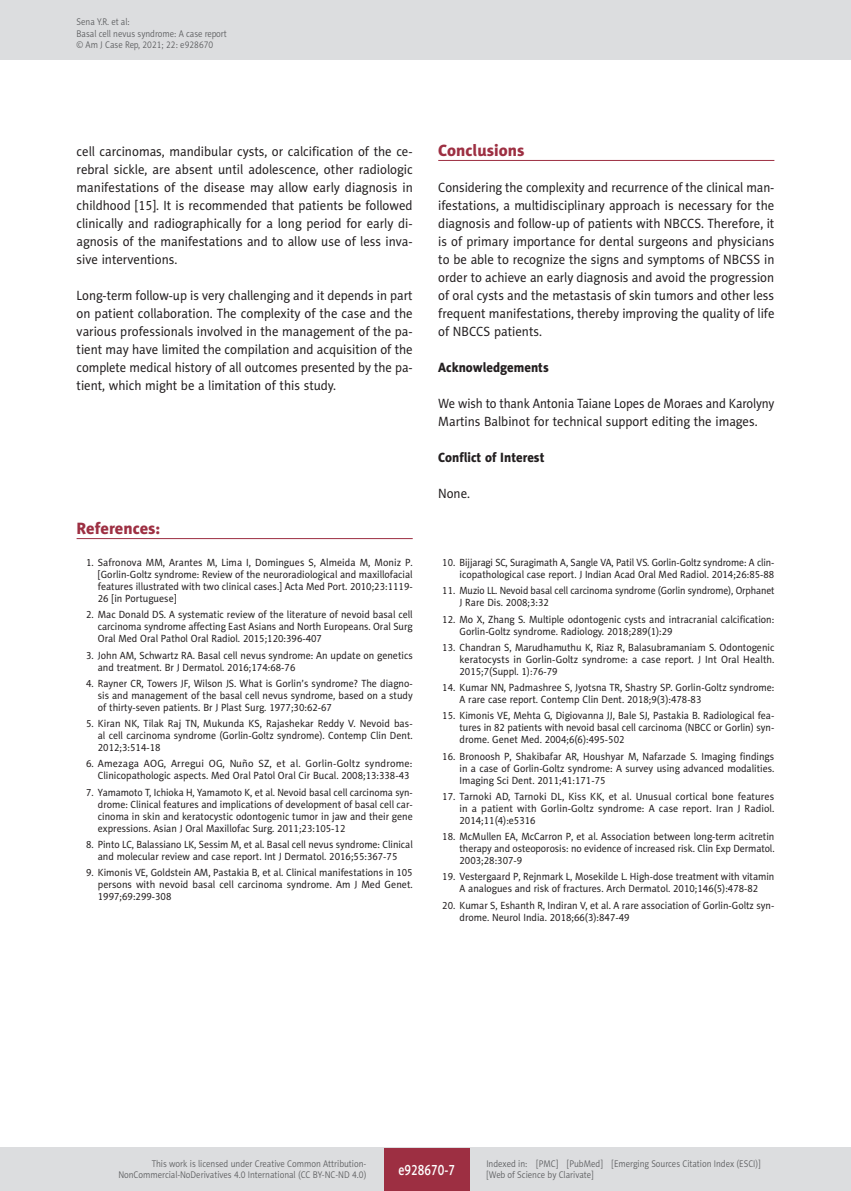
<style>
.page{position:relative;width:851px;height:1191px;background:#fff}
.page>*{position:absolute;margin:0;border:0;box-sizing:border-box;transform-origin:0 0}
.AJCR_Referencje_Tytu{font:16.5px "Naomi Sans EFN Heavy";color:#9d2f42}
.AJCR_Headline_1{font:16.5px "Naomi Sans EFN Heavy";color:#9d2f42}
.t1{font:15px "Naomi Sans EFN Medium";color:#fff;scale:.8 1}
.AJCR_Body{font:13.5px/18px "Naomi Sans EFN";color:#231f20;text-align:justify;scale:.94 1}
.AJCR_Body-2{font:13.5px/18px "Naomi Sans EFN";color:#231f20;text-align:justify;scale:.95 1}
.AJCR_Body-3{font:13.5px/18px "Naomi Sans EFN";color:#231f20;scale:.93 1}
.AJCR_Headline_2{font:13.5px "Naomi Sans EFN Heavy";color:#231f20;scale:.95 1}
.AJCR_Referencje_punk{font:10.5px/12px "Naomi Sans EFN";color:#231f20;text-align:justify;scale:.95 1}
.AJCR_Referencje_punk-2{font:10.5px/12px "Naomi Sans EFN";color:#231f20;text-align:justify;scale:.96 1}
.AJCR_Referencje_punk-3{font:10.5px/12px "Naomi Sans EFN";color:#231f20;text-align:justify;scale:.94 1}
.AJCR_Referencje_punk-4{font:10.5px/12px "Naomi Sans EFN";color:#231f20;text-align:right;scale:.93 1}
.AJCR_Referencje_punk-5{font:10.5px/12px "Naomi Sans EFN";color:#231f20;text-align:right}
.t2{font:9.75px/11.2px "Naomi Sans EFN Light";color:#57585a;scale:.9 1}
</style>
<div class="page">
<hr style="left:77px;top:538px;width:335px;height:1px;background:#9d2f42">
<hr style="left:438px;top:160px;width:336px;height:1px;background:#9d2f42">
<div style="left:0;top:0;width:850px;height:60px;background:#dcdddf"></div>
<div style="left:0;top:1148px;width:850px;height:43px;background:#dcdddf"></div>
<div style="left:384px;top:1147px;width:85px;height:43px;background:#9d2f42"></div>
<p class="t2" style="left:77px;top:16px;width:168px">Sena Y.R. et al:<br>Basal cell nevus syndrome: A case report © Am J Case Rep, 2021; 22: e928670</p>
<p class="AJCR_Body-2" style="left:77px;top:142px;width:355px">cell carcinomas, mandibular cysts, or calcification of the ce&shy;rebral sickle, are absent until adolescence, other radiologic manifestations of the disease may allow early diagnosis in childhood [15]. It is recommended that patients be followed clinically and radiographically for a long period for early di&shy;agnosis of the manifestations and to allow use of less inva&shy;sive interventions.</p>
<p class="AJCR_Body" style="left:77px;top:286px;width:359px">Long-term follow-up is very challenging and it depends in part on patient collaboration. The complexity of the case and the various professionals involved in the management of the pa&shy;tient may have limited the compilation and acquisition of the complete medical history of all outcomes presented by the pa&shy;tient, which might be a limitation of this study.</p>
<p class="AJCR_Referencje_Tytu" style="left:77px;top:518px;width:85px">References:</p>
<p class="AJCR_Referencje_punk-2" style="left:98px;top:556px;width:329px;text-indent:-12px">1. Safronova MM, Arantes M, Lima I, Domingues S, Almeida M, Moniz P. [Gorlin-Goltz syndrome: Review of the neuroradiological and maxillofacial features illustrated with two clinical cases.] Acta Med Port. 2010;23:1119- 26 [in Portuguese]</p>
<p class="AJCR_Referencje_punk" style="left:98px;top:609px;width:333px;text-indent:-12px">2. Mac Donald DS. A systematic review of the literature of nevoid basal cell carcinoma syndrome affecting East Asians and North Europeans. Oral Surg Oral Med Oral Pathol Oral Radiol. 2015;120:396-407</p>
<p class="AJCR_Referencje_punk" style="left:98px;top:649px;width:333px;text-indent:-12px">3. John AM, Schwartz RA. Basal cell nevus syndrome: An update on genetics and treatment. Br J Dermatol. 2016;174:68-76</p>
<p class="AJCR_Referencje_punk" style="left:98px;top:677px;width:333px;text-indent:-12px">4. Rayner CR, Towers JF, Wilson JS. What is Gorlin’s syndrome? The diagno&shy;sis and management of the basal cell nevus syndrome, based on a study of thirty-seven patients. Br J Plast Surg. 1977;30:62-67</p>
<p class="AJCR_Referencje_punk-2" style="left:98px;top:717px;width:329px;text-indent:-12px">5. Kiran NK, Tilak Raj TN, Mukunda KS, Rajashekar Reddy V. Nevoid bas&shy;al cell carcinoma syndrome (Gorlin-Goltz syndrome). Contemp Clin Dent.<br>2012;3:514-18</p>
<p class="AJCR_Referencje_punk-5" style="left:86px;top:758px;width:328px">6. Amezaga AOG, Arregui OG, Nuño SZ, et al. Gorlin-Goltz syndrome:<br>Clinicopathologic aspects. Med Oral Patol Oral Cir Bucal. 2008;13:338-43</p>
<p class="AJCR_Referencje_punk-3" style="left:98px;top:786px;width:336px;text-indent:-12px">7. Yamamoto T, Ichioka H, Yamamoto K, et al. Nevoid basal cell carcinoma syn&shy;drome: Clinical features and implications of development of basal cell car&shy;cinoma in skin and keratocystic odontogenic tumor in jaw and their gene expressions. Asian J Oral Maxillofac Surg. 2011;23:105-12</p>
<p class="AJCR_Referencje_punk-3" style="left:86px;top:838px;width:349px;text-align:center">8. Pinto LC, Balassiano LK, Sessim M, et al. Basal cell nevus syndrome: Clinical and molecular review and case report. Int J Dermatol. 2016;55:367-75</p>
<p class="AJCR_Referencje_punk" style="left:98px;top:866px;width:333px;text-indent:-12px">9. Kimonis VE, Goldstein AM, Pastakia B, et al. Clinical manifestations in 105 persons with nevoid basal cell carcinoma syndrome. Am J Med Genet.<br>1997;69:299-308</p>
<p class="AJCR_Headline_1" style="left:438px;top:140px;width:88px">Conclusions</p>
<p class="AJCR_Body" style="left:438px;top:178px;width:359px">Considering the complexity and recurrence of the clinical man&shy;ifestations, a multidisciplinary approach is necessary for the diagnosis and follow-up of patients with NBCCS. Therefore, it is of primary importance for dental surgeons and physicians to be able to recognize the signs and symptoms of NBCSS in order to achieve an early diagnosis and avoid the progression of oral cysts and the metastasis of skin tumors and other less frequent manifestations, thereby improving the quality of life of NBCCS patients.</p>
<p class="AJCR_Headline_2" style="left:438px;top:359px;width:118px">Acknowledgements</p>
<p class="AJCR_Body-3" style="left:438px;top:394px;width:363px">We wish to thank Antonia Taiane Lopes de Moraes and Karolyny<br>Martins Balbinot for technical support editing the images.</p>
<p class="AJCR_Headline_2" style="left:438px;top:449px;width:113px">Conflict of Interest</p>
<p class="AJCR_Body-2" style="left:438px;top:484px;width:35px">None.</p>
<p class="AJCR_Referencje_punk-4" style="left:442px;top:556px;width:358px">10. Bijjaragi SC, Suragimath A, Sangle VA, Patil VS. Gorlin-Goltz syndrome: A clin&shy;icopathological case report. J Indian Acad Oral Med Radiol. 2014;26:85-88</p>
<p class="AJCR_Referencje_punk-4" style="left:459px;top:585px;width:340px;text-align:left;text-indent:-17px">11. Muzio LL. Nevoid basal cell carcinoma syndrome (Gorlin syndrome), Orphanet<br>J Rare Dis. 2008;3:32</p>
<p class="AJCR_Referencje_punk" style="left:459px;top:613px;width:333px;text-indent:-17px">12. Mo X, Zhang S. Multiple odontogenic cysts and intracranial calcification:<br>Gorlin-Goltz syndrome. Radiology. 2018;289(1):29</p>
<p class="AJCR_Referencje_punk" style="left:459px;top:641px;width:333px;text-indent:-17px">13. Chandran S, Marudhamuthu K, Riaz R, Balasubramaniam S. Odontogenic keratocysts in Gorlin-Goltz syndrome: a case report. J Int Oral Health.<br>2015;7(Suppl. 1):76-79</p>
<p class="AJCR_Referencje_punk" style="left:459px;top:681px;width:333px;text-indent:-17px">14. Kumar NN, Padmashree S, Jyotsna TR, Shastry SP. Gorlin-Goltz syndrome:<br>A rare case report. Contemp Clin Dent. 2018;9(3):478-83</p>
<p class="AJCR_Referencje_punk" style="left:459px;top:710px;width:333px;text-indent:-17px">15. Kimonis VE, Mehta G, Digiovanna JJ, Bale SJ, Pastakia B. Radiological fea&shy;tures in 82 patients with nevoid basal cell carcinoma (NBCC or Gorlin) syn&shy;drome. Genet Med. 2004;6(6):495-502</p>
<p class="AJCR_Referencje_punk" style="left:459px;top:750px;width:333px;text-indent:-17px">16. Bronoosh P, Shakibafar AR, Houshyar M, Nafarzade S. Imaging findings in a case of Gorlin-Goltz syndrome: A survey using advanced modalities.<br>Imaging Sci Dent. 2011;41:171-75</p>
<p class="AJCR_Referencje_punk-2" style="left:459px;top:790px;width:329px;text-indent:-17px">17. Tarnoki AD, Tarnoki DL, Kiss KK, et al. Unusual cortical bone features in a patient with Gorlin-Goltz syndrome: A case report. Iran J Radiol.<br>2014;11(4):e5316</p>
<p class="AJCR_Referencje_punk" style="left:459px;top:830px;width:333px;text-indent:-17px">18. McMullen EA, McCarron P, et al. Association between long-term acitretin therapy and osteoporosis: no evidence of increased risk. Clin Exp Dermatol.<br>2003;28:307-9</p>
<p class="AJCR_Referencje_punk" style="left:442px;top:871px;width:351px;text-align:center">19. Vestergaard P, Rejnmark L, Mosekilde L. High-dose treatment with vitamin<br>A analogues and risk of fractures. Arch Dermatol. 2010;146(5):478-82</p>
<p class="AJCR_Referencje_punk" style="left:459px;top:899px;width:333px;text-indent:-17px">20. Kumar S, Eshanth R, Indiran V, et al. A rare association of Gorlin-Goltz syn&shy;drome. Neurol India. 2018;66(3):847-49</p>
<p class="t2" style="left:118px;top:1158px;width:277px;text-align:right">This work is licensed under Creative Common Attribution-<br>NonCommercial-NoDerivatives 4.0 International (CC BY-NC-ND 4.0)</p>
<h2 class="t1" style="left:398px;top:1160px;width:72px">e928670-7</h2>
<p class="t2" style="left:486px;top:1158px;width:306px">Indexed in: [PMC] [PubMed] [Emerging Sources Citation Index (ESCI)] [Web of Science by Clarivate]</p>
</div>
